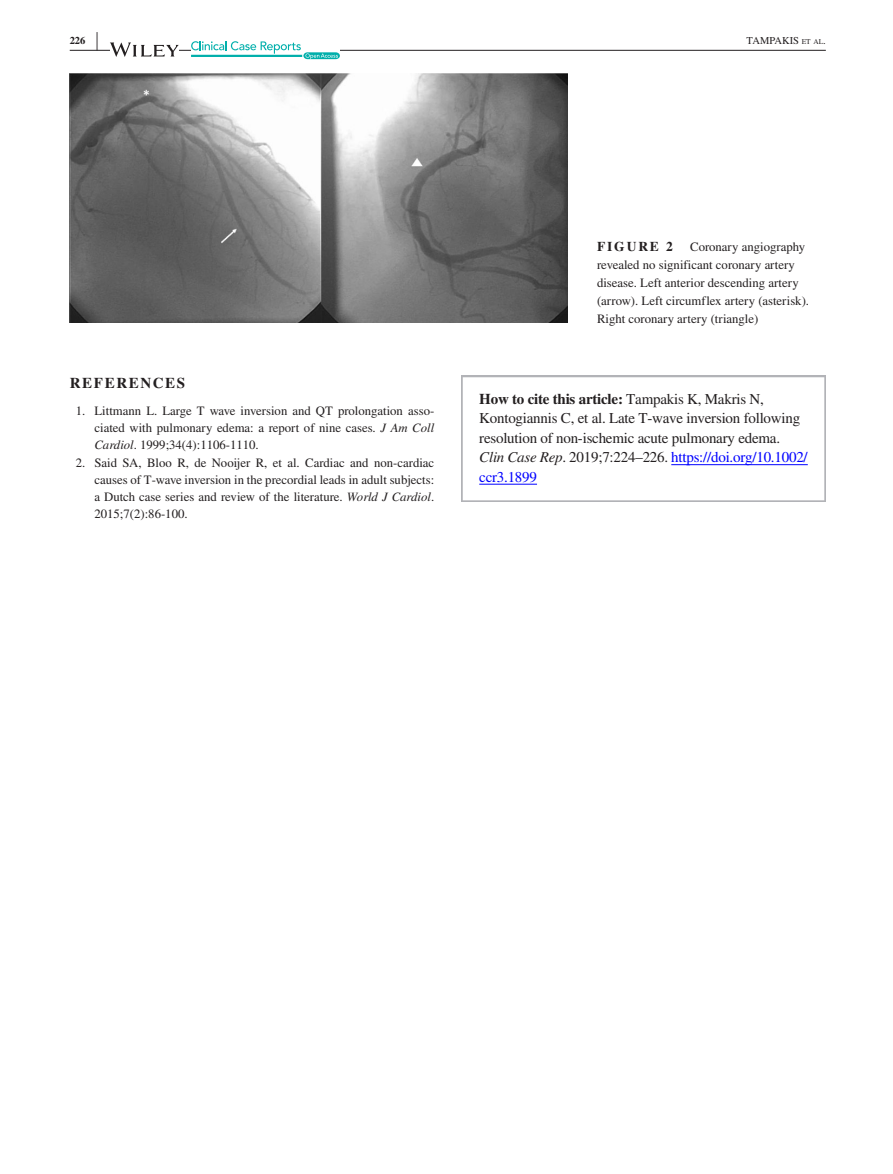
<style>
.page{position:relative;width:893px;height:1174px;background:#fff}
.page>*{position:absolute;margin:0;border:0;box-sizing:border-box;transform-origin:0 0}
.t1{font:700 25.95px "STIX";color:#231f20;scale:.36 1}
.t2{font:15px/19.5px "STIX";letter-spacing:-.015em;color:#231f20}
.t3{font:700 15px "STIX";letter-spacing:.11em;color:#231f20}
.t4{font:700 13.5px "STIX";letter-spacing:.14em;color:#231f20}
.t5{font:12.75px/17.2px "STIX";color:#231f20;text-align:justify}
.t6{font:10.5px "STIX";color:#231f20}
.t7{font:700 10.5px "STIX";color:#231f20}
.s1{font-size:7.35px}
.s2{font-style:italic}
.s3{font-weight:700}
.s4{color:#00f}
</style>
<div class="page">
<hr style="left:70px;top:50px;width:756px;height:1px;background:#231f20">
<svg style="left:110px;top:42px;width:69px;height:15px"></svg>
<svg style="left:191px;top:41px;width:149px;height:18px"></svg>
<img style="left:70px;top:73px;width:497px;height:250px">
<div style="left:461px;top:376px;width:365px;height:126px;background:#cbcbce"></div>
<div style="left:463px;top:377px;width:361px;height:123px;background:#fff"></div>
<hr style="left:671px;top:464px;width:137px;height:1px;background:#00f">
<hr style="left:479px;top:484px;width:58px;height:1px;background:#00f">
<p class="t7" style="left:70px;top:34px;width:17px">226</p>
<h1 class="t1" style="left:96px;top:26px;width:7px">|</h1>
<p class="t6" style="left:747px;top:33px;width:81px">TAMPAKIS <span class="s1">et al</span>.</p>
<p class="t3" style="left:70px;top:374px;width:117px">REFERENCES</p>
<p class="t5" style="left:94px;top:403px;width:341px;text-indent:-19px">1. Littmann L. Large T wave inversion and QT prolongation asso&shy;ciated with pulmonary edema: a report of nine cases. <span class="s2">J Am Coll Cardiol</span>. 1999;34(4):1106‐1110.</p>
<p class="t5" style="left:94px;top:454px;width:341px;text-indent:-19px">2. Said SA, Bloo R, de Nooijer R, et al. Cardiac and non‐cardiac causes of T‐wave inversion in the precordial leads in adult subjects: a Dutch case series and review of the literature. <span class="s2">World J Cardiol</span>.<br>2015;7(2):86‐100.</p>
<p class="t4" style="left:597px;top:238px;width:77px">FIGURE 2</p>
<p class="t5" style="left:597px;top:238px;width:214px;line-height:18px;text-align:left;text-indent:93px">Coronary angiography revealed no significant coronary artery disease. Left anterior descending artery (arrow). Left circumflex artery (asterisk).<br>Right coronary artery (triangle)</p>
<p class="t2" style="left:479px;top:390px;width:330px"><span class="s3">How to cite this article:</span> Tampakis K, Makris N, Kontogiannis C, et al. Late T‐wave inversion following resolution of non‐ischemic acute pulmonary edema.<br><span class="s2">Clin Case Rep</span>. 2019;7:224–226. <span class="s4">https://doi.org/10.1002/ ccr3.1899</span></p>
</div>
